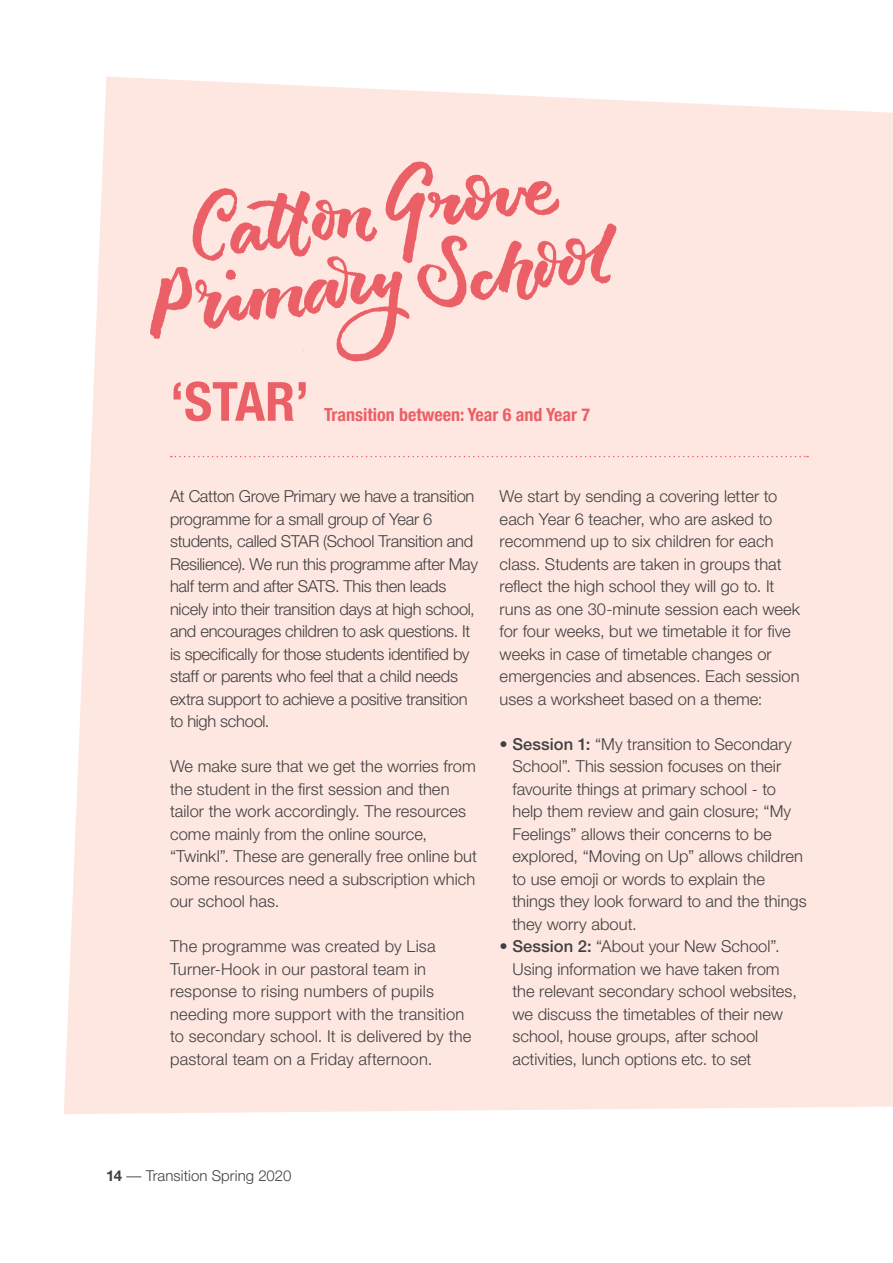
<style>
.page{position:relative;width:893px;height:1263px;background:#fff}
.page>*{position:absolute;margin:0;border:0;box-sizing:border-box;transform-origin:0 0}
.t1{font:700 condensed 54px "Helvetica Neue";color:#eb5f67}
.t2{font:700 condensed 18px "Helvetica Neue";color:#eb5f67}
.t3{font:300 16.5px/22.5px "Helvetica Neue";color:#414042}
.t4{font:300 16.5px/22.5px "Helvetica Neue";letter-spacing:-.02em;color:#414042}
.t5{font:300 15px "Helvetica Neue";letter-spacing:.005em;color:#414042}
.s1{font-weight:500}
.s2{font-weight:700}
</style>
<div class="page">
<div style="left:64px;top:77px;width:829px;height:1037px;background:#fee7e0"></div>
<svg style="left:171px;top:456px;width:637px;height:1px"></svg>
<img style="left:147px;top:135px;width:470px;height:272px">
<h1 class="t1" style="left:170px;top:357px;width:141px">‘STAR’</h1>
<p class="t2" style="left:324px;top:399px;width:267px">Transition between: Year 6 and Year 7</p>
<p class="t4" style="left:170px;top:485px;width:309px">At Catton Grove Primary we have a transition programme for a small group of Year 6 students, called STAR (School Transition and Resilience). We run this programme after May half term and after SATS. This then leads nicely into their transition days at high school, and encourages children to ask questions. It is specifically for those students identified by staff or parents who feel that a child needs extra support to achieve a positive transition to high school.</p>
<p class="t3" style="left:170px;top:755px;width:309px">We make sure that we get the worries from the student in the first session and then tailor the work accordingly. The resources come mainly from the online source, “Twinkl”. These are generally free online but some resources need a subscription which our school has.</p>
<p class="t3" style="left:170px;top:935px;width:303px">The programme was created by Lisa Turner-Hook in our pastoral team in response to rising numbers of pupils needing more support with the transition to secondary school. It is delivered by the pastoral team on a Friday afternoon.</p>
<p class="t3" style="left:500px;top:485px;width:302px">We start by sending a covering letter to each Year 6 teacher, who are asked to recommend up to six children for each class. Students are taken in groups that reflect the high school they will go to. It runs as one 30-minute session each week for four weeks, but we timetable it for five weeks in case of timetable changes or emergencies and absences. Each session uses a worksheet based on a theme:</p>
<p class="t3" style="left:512px;top:732px;width:296px;text-indent:-13px">• <span class="s1">Session 1:</span> “My transition to Secondary School”. This session focuses on their favourite things at primary school - to help them review and gain closure; “My Feelings” allows their concerns to be explored, “Moving on Up” allows children to use emoji or words to explain the things they look forward to and the things they worry about.</p>
<p class="t3" style="left:512px;top:935px;width:286px;text-indent:-13px">• <span class="s1">Session 2:</span> “About your New School”.<br>Using information we have taken from the relevant secondary school websites, we discuss the timetables of their new school, house groups, after school activities, lunch options etc. to set</p>
<p class="t5" style="left:106px;top:1167px;width:187px"><span class="s2">14</span> — Transition Spring 2020</p>
</div>
